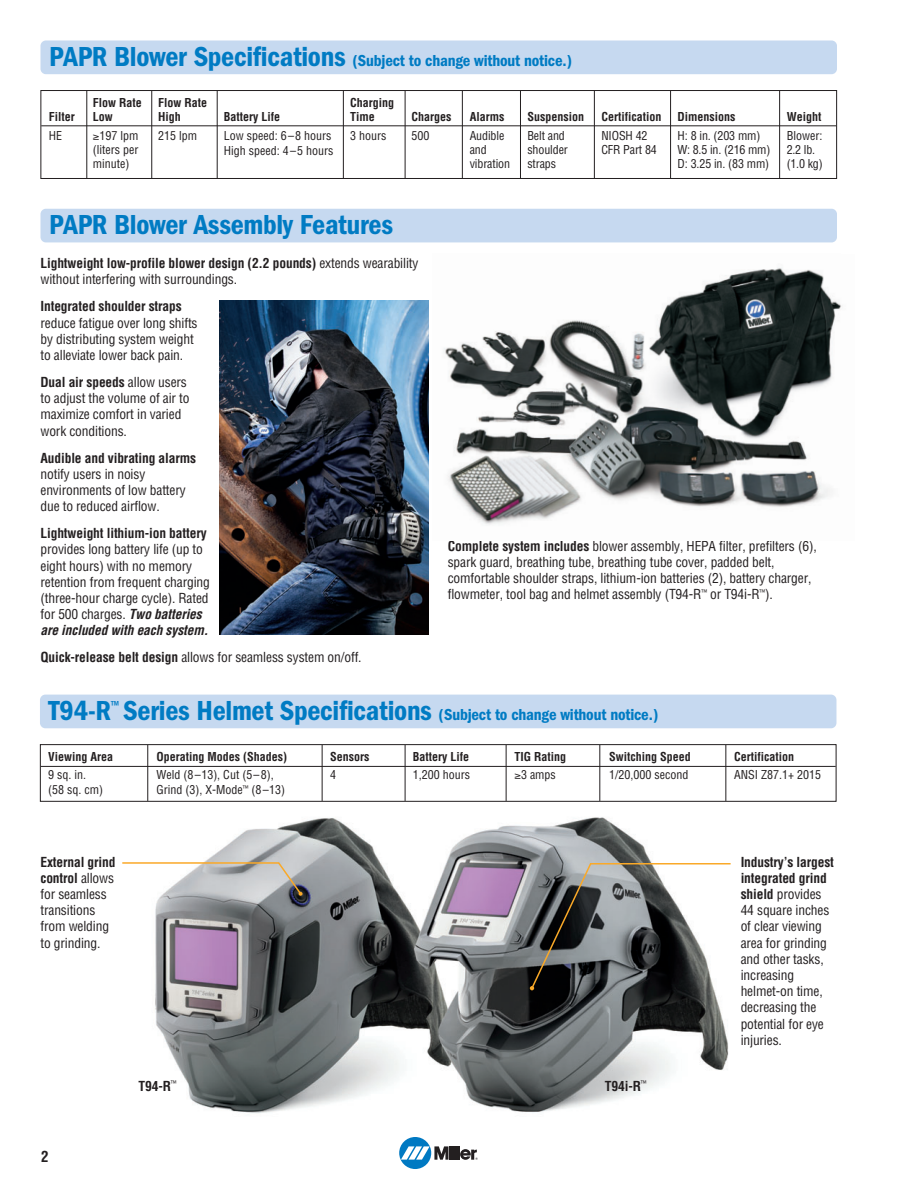
<style>
.page{position:relative;width:918px;height:1188px;background:#fff}
.page>*{position:absolute;margin:0;border:0;box-sizing:border-box;transform-origin:0 0}
.t1{font:28.5px "ITC Franklin Gothic Std Dm Cd";letter-spacing:-.01em;color:#007bc3}
.t2{font:16.5px "ITC Franklin Gothic Std Dm Cd";letter-spacing:-.01em;color:#007bc3}
.t3{font:700 condensed 15px "Helvetica";color:#231f20}
.t4{font:condensed 13.5px/16.2px "Helvetica";letter-spacing:-.01em;color:#231f20}
.t5{font:700 condensed 13.5px "Helvetica";letter-spacing:-.01em;color:#231f20}
.t6{font:condensed 12px/14.4px "Helvetica";color:#231f20}
.t7{font:700 condensed 12px/14.4px "Helvetica";color:#231f20}
.t8{font:500 condensed 12px "ITC Franklin Gothic Std";color:#007bc3}
.s1{font-size:28.5px}
.s2{font-weight:700}
.s3{font-weight:700;font-style:italic}
.s4{font-weight:400}
</style>
<div class="page">
<img style="left:155px;top:817px;width:574px;height:296px">
<div style="left:399px;top:1137px;width:32px;height:32px;background:#0079c2;border-radius:50%"></div>
<hr style="left:453px;top:1146px;width:3px;height:14px;background:#231f20">
<hr style="left:457px;top:1146px;width:3px;height:14px;background:#231f20">
<svg style="left:401px;top:1146px;width:51px;height:14px"></svg>
<svg style="left:460px;top:1149px;width:18px;height:11px"></svg>
<div style="left:40px;top:209px;width:797px;height:33px;background:#c6d9f0;border-radius:5px"></div>
<div style="left:40px;top:40px;width:797px;height:34px;background:#c6d9f0;border-radius:5px"></div>
<div style="left:40px;top:90px;width:797px;height:89px;border:1px solid #231f20"></div>
<hr style="left:86px;top:91px;width:1px;height:87px;background:#231f20">
<hr style="left:462px;top:91px;width:1px;height:87px;background:#231f20">
<hr style="left:151px;top:91px;width:1px;height:87px;background:#231f20">
<hr style="left:217px;top:91px;width:1px;height:87px;background:#231f20">
<hr style="left:343px;top:91px;width:1px;height:87px;background:#231f20">
<hr style="left:405px;top:91px;width:1px;height:87px;background:#231f20">
<hr style="left:520px;top:91px;width:1px;height:87px;background:#231f20">
<hr style="left:594px;top:91px;width:1px;height:87px;background:#231f20">
<hr style="left:41px;top:125px;width:795px;height:1px;background:#231f20">
<hr style="left:670px;top:91px;width:1px;height:87px;background:#231f20">
<hr style="left:779px;top:91px;width:1px;height:87px;background:#231f20">
<div style="left:40px;top:695px;width:796px;height:33px;background:#c6d9f0;border-radius:5px"></div>
<div style="left:40px;top:744px;width:796px;height:58px;border:1px solid #231f20"></div>
<hr style="left:147px;top:745px;width:1px;height:56px;background:#231f20">
<hr style="left:506px;top:745px;width:1px;height:56px;background:#231f20">
<hr style="left:322px;top:745px;width:1px;height:56px;background:#231f20">
<hr style="left:405px;top:745px;width:1px;height:56px;background:#231f20">
<hr style="left:599px;top:745px;width:1px;height:56px;background:#231f20">
<hr style="left:725px;top:745px;width:1px;height:56px;background:#231f20">
<hr style="left:41px;top:766px;width:795px;height:1px;background:#231f20">
<img style="left:220px;top:301px;width:209px;height:333px">
<svg style="left:122px;top:861px;width:181px;height:35px"></svg>
<svg style="left:530px;top:862px;width:201px;height:128px"></svg>
<img style="left:443px;top:268px;width:399px;height:257px">
<p class="t2" style="left:49px;top:55px;width:525px"><span class="s1">PAPR Blower Specifications</span> (Subject to change without notice.)</p>
<p class="t7" style="left:49px;top:110px;width:28px">Filter</p>
<p class="t6" style="left:49px;top:129px;width:15px">HE</p>
<p class="t7" style="left:93px;top:96px;width:51px">Flow Rate<br>Low</p>
<p class="t6" style="left:93px;top:129px;width:47px;text-align:justify">≥197 lpm (liters per minute)</p>
<p class="t7" style="left:158px;top:96px;width:51px">Flow Rate<br>High</p>
<p class="t6" style="left:158px;top:129px;width:40px">215 lpm</p>
<p class="t7" style="left:224px;top:110px;width:58px">Battery Life</p>
<p class="t6" style="left:224px;top:129px;width:111px;line-height:15.5px">Low speed: 6–8 hours<br>High speed: 4–5 hours</p>
<p class="t7" style="left:350px;top:96px;width:46px">Charging<br>Time</p>
<p class="t6" style="left:350px;top:129px;width:38px">3 hours</p>
<h1 class="t1" style="left:49px;top:215px;width:345px">PAPR Blower Assembly Features</h1>
<p class="t7" style="left:411px;top:110px;width:41px">Charges</p>
<p class="t6" style="left:411px;top:129px;width:19px">500</p>
<p class="t7" style="left:470px;top:110px;width:36px">Alarms</p>
<p class="t6" style="left:470px;top:129px;width:42px">Audible and vibration</p>
<p class="t7" style="left:527px;top:110px;width:58px">Suspension</p>
<p class="t6" style="left:527px;top:129px;width:42px">Belt and shoulder straps</p>
<p class="t7" style="left:601px;top:110px;width:62px">Certification</p>
<p class="t6" style="left:601px;top:129px;width:57px">NIOSH 42<br>CFR Part 84</p>
<p class="t7" style="left:677px;top:110px;width:59px">Dimensions</p>
<p class="t6" style="left:677px;top:129px;width:95px">H: 8 in. (203 mm)<br>W: 8.5 in. (216 mm)<br>D: 3.25 in. (83 mm)</p>
<p class="t7" style="left:787px;top:110px;width:36px">Weight</p>
<p class="t6" style="left:787px;top:129px;width:38px">Blower:<br>2.2 lb. (1.0 kg)</p>
<p class="t4" style="left:40px;top:256px;width:380px"><span class="s2">Lightweight low-profile blower design (2.2 pounds)</span> extends wearability without interfering with surroundings.</p>
<p class="t5" style="left:40px;top:301px;width:143px">Integrated shoulder straps</p>
<p class="t4" style="left:40px;top:316px;width:159px">reduce fatigue over long shifts by distributing system weight to alleviate lower back pain.</p>
<p class="t4" style="left:40px;top:375px;width:151px"><span class="s2">Dual air speeds</span> allow users to adjust the volume of air to maximize comfort in varied work conditions.</p>
<p class="t5" style="left:40px;top:452px;width:157px">Audible and vibrating alarms</p>
<p class="t4" style="left:40px;top:467px;width:147px">notify users in noisy environments of low battery due to reduced airflow.</p>
<p class="t5" style="left:40px;top:528px;width:168px">Lightweight lithium-ion battery</p>
<p class="t4" style="left:40px;top:543px;width:172px">provides long battery life (up to eight hours) with no memory retention from frequent charging (three-hour charge cycle). Rated for 500 charges. <span class="s3">Two batteries are included with each system.</span></p>
<p class="t4" style="left:40px;top:650px;width:323px"><span class="s2">Quick-release belt design</span> allows for seamless system on/off.</p>
<p class="t4" style="left:448px;top:539px;width:370px"><span class="s2">Complete system includes</span> blower assembly, HEPA filter, prefilters (6), spark guard, breathing tube, breathing tube cover, padded belt, comfortable shoulder straps, lithium-ion batteries (2), battery charger, flowmeter, tool bag and helmet assembly (T94-R<sup>™</sup> or T94i-R<sup>™</sup>).</p>
<h1 class="t1" style="left:49px;top:701px;width:64px">T94-R</h1>
<p class="t8" style="left:111px;top:698px;width:10px">™</p>
<p class="t2" style="left:123px;top:709px;width:537px"><span class="s1">Series Helmet Specifications</span> (Subject to change without notice.)</p>
<p class="t7" style="left:48px;top:750px;width:67px">Viewing Area</p>
<p class="t6" style="left:48px;top:769px;width:56px">9 sq. in. (58 sq. cm)</p>
<p class="t7" style="left:157px;top:750px;width:132px">Operating Modes (Shades)</p>
<p class="t6" style="left:157px;top:769px;width:130px">Weld (8–13), Cut (5–8),<br>Grind (3), X-Mode<sup>™</sup> (8–13)</p>
<p class="t7" style="left:330px;top:750px;width:41px">Sensors</p>
<p class="t6" style="left:330px;top:769px;width:7px">4</p>
<p class="t7" style="left:514px;top:748px;width:53px;line-height:18.8px">TIG Rating ≥<span class="s4">3 amps</span></p>
<p class="t7" style="left:609px;top:750px;width:83px">Switching Speed</p>
<p class="t7" style="left:413px;top:750px;width:58px">Battery Life</p>
<p class="t6" style="left:413px;top:769px;width:59px">1,200 hours</p>
<p class="t6" style="left:609px;top:769px;width:81px">1/20,000 second</p>
<p class="t7" style="left:734px;top:750px;width:62px">Certification</p>
<p class="t6" style="left:734px;top:769px;width:89px">ANSI Z87.1+ 2015</p>
<p class="t4" style="left:40px;top:855px;width:77px"><span class="s2">External grind control</span> allows for seamless transitions from welding to grinding.</p>
<p class="t4" style="left:741px;top:855px;width:95px"><span class="s2">Industry’s largest integrated grind shield</span> provides<br>44 square inches of clear viewing area for grinding and other tasks, increasing helmet-on time, decreasing the potential for eye injuries.</p>
<p class="t5" style="left:138px;top:1081px;width:39px">T94-R<sup>™</sup></p>
<p class="t5" style="left:605px;top:1081px;width:43px">T94i-R<sup>™</sup></p>
<p class="t3" style="left:41px;top:1151px;width:9px">2</p>
</div>
